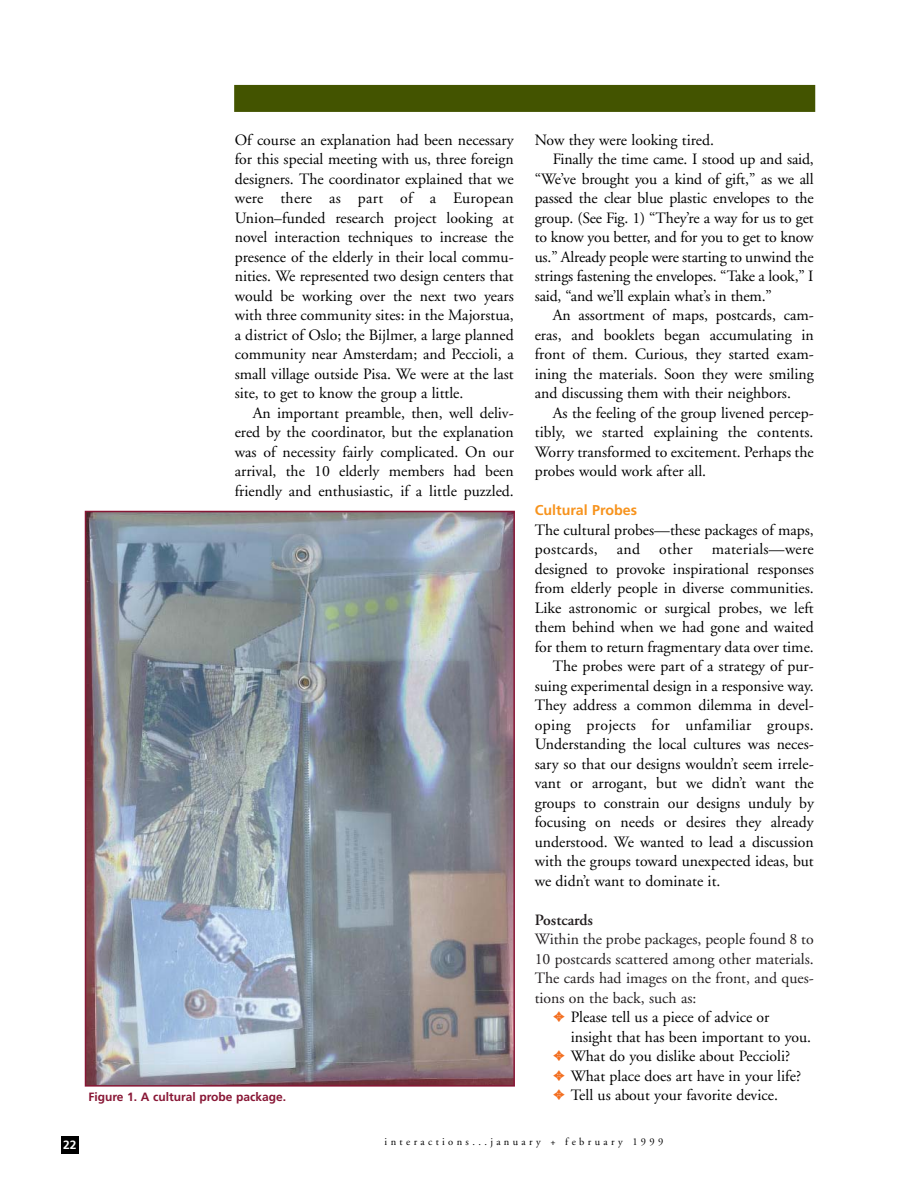
<style>
.page{position:relative;width:918px;height:1188px;background:#fff}
.page>*{position:absolute;margin:0;border:0;box-sizing:border-box;transform-origin:0 0}
.t1{font:15.75px/19.5px "Adobe Garamond";color:#000;text-align:justify}
.t2{font:15.75px "Adobe Garamond";color:#231f20}
.t3{font:15.75px "Adobe Garamond";letter-spacing:.02em;color:#000}
.t4{font:600 15.75px "Adobe Garamond";color:#231f20}
.t5{font:700 14.25px "Frutiger";color:#f7931d}
.t6{font:700 12px "Frutiger";color:#881635}
.t7{font:700 12px "Frutiger";color:#fff}
.t8{font:10.5px "Adobe Garamond";letter-spacing:.32em;color:#000}
.s1{color:#f36f21}
</style>
<div class="page">
<div style="left:61px;top:1136px;width:18px;height:18px;background:#000"></div>
<div style="left:234px;top:85px;width:581px;height:27px;background:#435400"></div>
<img style="left:88px;top:514px;width:424px;height:570px">
<div style="left:85px;top:511px;width:430px;height:576px;border:2px solid #881635"></div>
<p class="t7" style="left:63px;top:1140px;width:15px">22</p>
<p class="t1" style="left:235px;top:131px;width:281px">Of course an explanation had been necessary for this special meeting with us, three foreign designers. The coordinator explained that we were there as part of a European Union–funded research project looking at novel interaction techniques to increase the presence of the elderly in their local commu&shy;nities. We represented two design centers that would be working over the next two years with three community sites: in the Majorstua, a district of Oslo; the Bijlmer, a large planned community near Amsterdam; and Peccioli, a small village outside Pisa. We were at the last site, to get to know the group a little.</p>
<p class="t1" style="left:235px;top:404px;width:281px;text-indent:18px">An important preamble, then, well deliv&shy;ered by the coordinator, but the explanation was of necessity fairly complicated. On our arrival, the 10 elderly members had been friendly and enthusiastic, if a little puzzled.</p>
<p class="t1" style="left:535px;top:131px;width:181px">Now they were looking tired.</p>
<p class="t1" style="left:553px;top:151px;width:263px">Finally the time came. I stood up and said,</p>
<p class="t1" style="left:535px;top:170px;width:280px">“We’ve brought you a kind of gift,” as we all</p>
<p class="t1" style="left:535px;top:190px;width:280px">passed the clear blue plastic envelopes to the</p>
<p class="t1" style="left:535px;top:209px;width:280px">group. (See Fig. 1) “They’re a way for us to get</p>
<p class="t1" style="left:535px;top:229px;width:280px">to know you better, and for you to get to know</p>
<p class="t1" style="left:535px;top:248px;width:280px">us.” Already people were starting to unwind the</p>
<p class="t1" style="left:535px;top:268px;width:280px">strings fastening the envelopes. “Take a look,” I</p>
<p class="t1" style="left:535px;top:287px;width:239px">said, “and we’ll explain what’s in them.”</p>
<p class="t1" style="left:553px;top:307px;width:263px">An assortment of maps, postcards, cam-</p>
<p class="t1" style="left:535px;top:326px;width:280px">eras, and booklets began accumulating in</p>
<p class="t1" style="left:535px;top:346px;width:281px">front of them. Curious, they started exam-</p>
<p class="t1" style="left:535px;top:365px;width:281px">ining the materials. Soon they were smiling</p>
<p class="t1" style="left:535px;top:385px;width:258px">and discussing them with their neighbors.</p>
<p class="t1" style="left:553px;top:404px;width:262px">As the feeling of the group livened percep-</p>
<p class="t1" style="left:535px;top:424px;width:280px">tibly, we started explaining the contents.</p>
<p class="t1" style="left:535px;top:443px;width:281px">Worry transformed to excitement. Perhaps the</p>
<p class="t1" style="left:535px;top:463px;width:173px">probes would work after all.</p>
<p class="t5" style="left:535px;top:505px;width:104px">Cultural Probes</p>
<p class="t1" style="left:535px;top:521px;width:281px">The cultural probes—these packages of maps,</p>
<p class="t3" style="left:535px;top:543px;width:281px">postcards, and other materials—were</p>
<p class="t1" style="left:535px;top:560px;width:281px">designed to provoke inspirational responses</p>
<p class="t1" style="left:535px;top:580px;width:281px">from elderly people in diverse communities.</p>
<p class="t1" style="left:535px;top:599px;width:281px">Like astronomic or surgical probes, we left</p>
<p class="t1" style="left:535px;top:619px;width:281px">them behind when we had gone and waited</p>
<p class="t1" style="left:535px;top:638px;width:281px">for them to return fragmentary data over time.</p>
<p class="t1" style="left:553px;top:658px;width:263px">The probes were part of a strategy of pur-</p>
<p class="t1" style="left:535px;top:677px;width:281px">suing experimental design in a responsive way.</p>
<p class="t1" style="left:535px;top:697px;width:281px">They address a common dilemma in devel-</p>
<p class="t3" style="left:535px;top:718px;width:281px">oping projects for unfamiliar groups.</p>
<p class="t1" style="left:535px;top:736px;width:281px">Understanding the local cultures was neces-</p>
<p class="t1" style="left:535px;top:755px;width:280px">sary so that our designs wouldn’t seem irrele-</p>
<p class="t1" style="left:535px;top:775px;width:280px">vant or arrogant, but we didn’t want the</p>
<p class="t1" style="left:535px;top:794px;width:281px">groups to constrain our designs unduly by</p>
<p class="t1" style="left:535px;top:814px;width:280px">focusing on needs or desires they already</p>
<p class="t1" style="left:535px;top:833px;width:281px">understood. We wanted to lead a discussion</p>
<p class="t1" style="left:535px;top:853px;width:281px">with the groups toward unexpected ideas, but</p>
<p class="t1" style="left:535px;top:872px;width:187px">we didn’t want to dominate it.</p>
<p class="t4" style="left:535px;top:913px;width:60px">Postcards</p>
<p class="t2" style="left:535px;top:933px;width:281px">Within the probe packages, people found 8 to</p>
<p class="t2" style="left:535px;top:952px;width:281px">10 postcards scattered among other materials.</p>
<p class="t2" style="left:535px;top:972px;width:281px">The cards had images on the front, and ques-</p>
<p class="t2" style="left:535px;top:991px;width:163px">tions on the back, such as:</p>
<p class="t1" style="left:553px;top:1009px;width:218px"><span class="s1">✦</span> Please tell us a piece of advice or</p>
<p class="t1" style="left:571px;top:1028px;width:242px">insight that has been important to you.</p>
<p class="t1" style="left:553px;top:1048px;width:239px"><span class="s1">✦</span> What do you dislike about Peccioli?</p>
<p class="t1" style="left:553px;top:1067px;width:250px"><span class="s1">✦</span> What place does art have in your life?</p>
<p class="t1" style="left:553px;top:1087px;width:227px"><span class="s1">✦</span> Tell us about your favorite device.</p>
<p class="t8" style="left:385px;top:1138px;width:280px">interactions...january + february 1999</p>
<p class="t6" style="left:88px;top:1092px;width:199px">Figure 1. A cultural probe package.</p>
</div>
